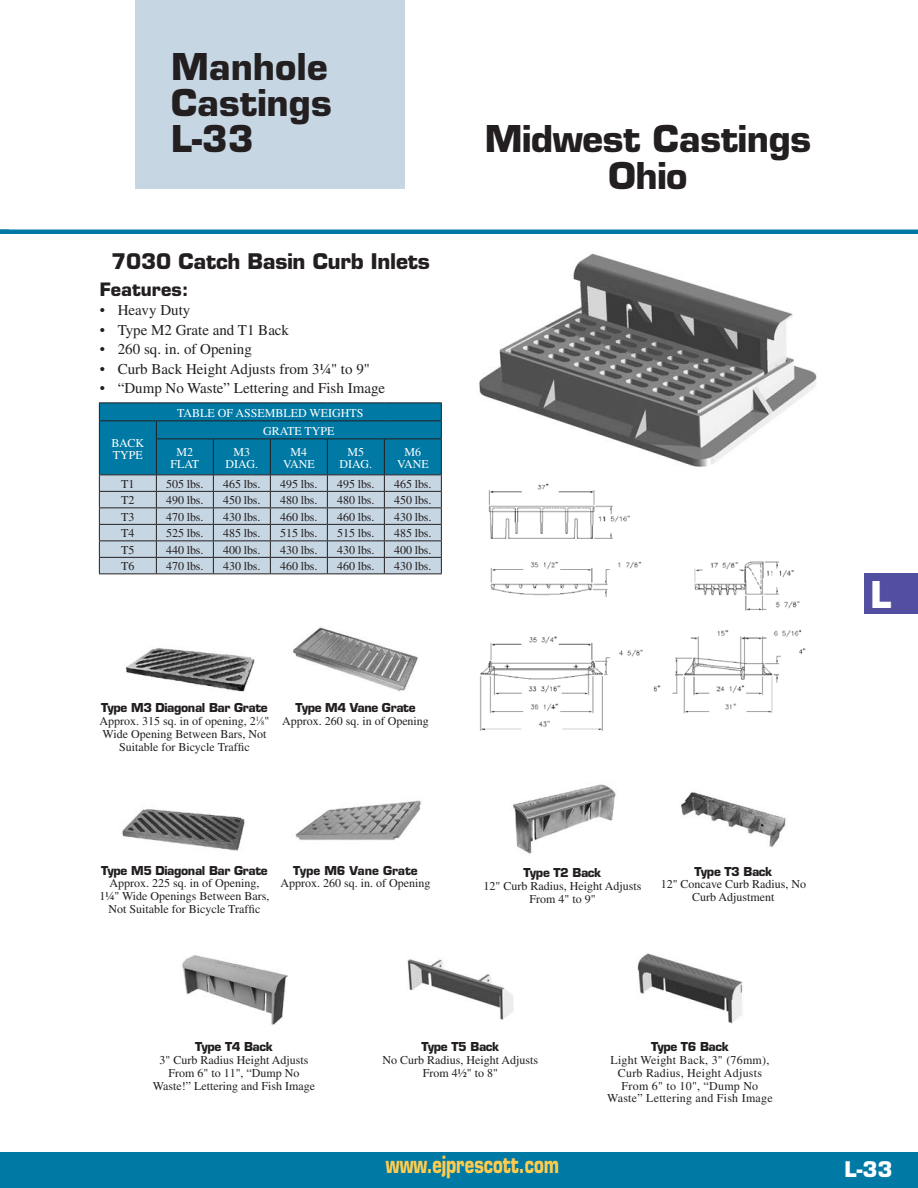
<style>
.page{position:relative;width:918px;height:1188px;background:#fff}
.page>*{position:absolute;margin:0;border:0;box-sizing:border-box;transform-origin:0 0}
.t1{font:700 36px/36px "Eurostile";letter-spacing:-.01em;color:#231f20;text-align:center}
.t2{font:700 36px "Eurostile";color:#fff}
.t3{font:700 23.1px "Eurostile";color:#ffcc4e;scale:.71 1}
.t4{font:700 21px "Eurostile";letter-spacing:-.01em;color:#231f20}
.t5{font:700 21px "Eurostile";color:#fff}
.t6{font:700 18px "Eurostile";color:#231f20}
.t7{font:15px "Times";color:#231f20}
.t8{font:12px/12.8px "Times";color:#231f20;text-align:center}
.t9{font:700 12px "Eurostile";letter-spacing:-.03em;color:#231f20}
.t10{font:12px/12.8px "Times";letter-spacing:.02em;color:#231f20;text-align:center}
.t11{font:12px/12px "Times";color:#fff;text-align:center}
.t12{font:700 12px "Eurostile";letter-spacing:-.01em;color:#231f20}
.s1{font-size:6.6px}
</style>
<div class="page">
<div style="left:864px;top:574px;width:54px;height:40px;background:#524fa1"></div>
<div style="left:0;top:1152px;width:918px;height:36px;background:#0079a4"></div>
<img style="left:293px;top:627px;width:126px;height:64px">
<img style="left:125px;top:648px;width:130px;height:44px">
<img style="left:122px;top:809px;width:123px;height:42px">
<img style="left:295px;top:800px;width:126px;height:41px">
<img style="left:513px;top:784px;width:103px;height:70px">
<img style="left:182px;top:955px;width:106px;height:70px">
<img style="left:681px;top:792px;width:105px;height:55px">
<img style="left:407px;top:959px;width:106px;height:61px">
<img style="left:637px;top:953px;width:106px;height:71px">
<hr style="left:99px;top:402px;width:57px;height:1px;background:#231f20">
<hr style="left:156px;top:402px;width:57px;height:1px;background:#231f20">
<hr style="left:213px;top:402px;width:57px;height:1px;background:#231f20">
<hr style="left:270px;top:402px;width:57px;height:1px;background:#231f20">
<hr style="left:327px;top:402px;width:57px;height:1px;background:#231f20">
<hr style="left:384px;top:402px;width:58px;height:1px;background:#231f20">
<svg style="left:99px;top:403px;width:343px;height:170px;background:#6ca4bc"></svg>
<hr style="left:99px;top:573px;width:57px;height:1px;background:#231f20">
<hr style="left:156px;top:573px;width:57px;height:1px;background:#231f20">
<hr style="left:213px;top:573px;width:57px;height:1px;background:#231f20">
<hr style="left:270px;top:573px;width:57px;height:1px;background:#231f20">
<hr style="left:327px;top:573px;width:57px;height:1px;background:#231f20">
<hr style="left:384px;top:573px;width:58px;height:1px;background:#231f20">
<img style="left:479px;top:253px;width:338px;height:214px">
<img style="left:480px;top:483px;width:326px;height:248px">
<div style="left:135px;top:0;width:270px;height:189px;background:#c7d6e3"></div>
<hr style="left:0;top:230px;width:918px;height:4px;background:#0079a4">
<h1 class="t1" style="left:171px;top:48px;width:162px;text-align:justify">Manhole Castings L-33</h1>
<h3 class="t4" style="left:111px;top:248px;width:320px">7030 Catch Basin Curb Inlets</h3>
<h3 class="t6" style="left:100px;top:278px;width:90px">Features:</h3>
<p class="t7" style="left:100px;top:302px;width:92px">• Heavy Duty</p>
<p class="t7" style="left:100px;top:322px;width:191px">• Type M2 Grate and T1 Back</p>
<p class="t7" style="left:100px;top:341px;width:154px">• 260 sq. in. of Opening</p>
<p class="t7" style="left:100px;top:361px;width:272px">• Curb Back Height Adjusts from 3¼" to 9"</p>
<p class="t7" style="left:100px;top:380px;width:287px">• “Dump No Waste” Lettering and Fish Image</p>
<p class="t11" style="left:177px;top:406px;width:9px">table</p>
<p class="t11" style="left:218px;top:406px;width:27px">of assembled</p>
<p class="t11" style="left:309px;top:406px;width:9px">weights</p>
<p class="t11" style="left:112px;top:436px;width:26px;text-align:left">back type</p>
<p class="t11" style="left:263px;top:424px;width:9px">grate</p>
<p class="t11" style="left:305px;top:424px;width:24px">type</p>
<p class="t11" style="left:171px;top:445px;width:24px;text-align:left;text-indent:6px">M2 flat</p>
<p class="t11" style="left:226px;top:445px;width:34px">m3<br>DIAG.</p>
<p class="t11" style="left:283px;top:445px;width:33px">m4<br>VAnE</p>
<p class="t11" style="left:340px;top:445px;width:34px">m5<br>DIAG.</p>
<p class="t11" style="left:397px;top:445px;width:33px">m6<br>VANE</p>
<p class="t8" style="left:121px;top:477px;width:15px">T1</p>
<p class="t8" style="left:166px;top:477px;width:39px">505 lbs.</p>
<p class="t8" style="left:223px;top:477px;width:39px">465 lbs.</p>
<p class="t8" style="left:280px;top:477px;width:39px">495 lbs.</p>
<p class="t8" style="left:337px;top:477px;width:39px">495 lbs.</p>
<p class="t8" style="left:394px;top:477px;width:39px">465 lbs.</p>
<p class="t8" style="left:121px;top:494px;width:15px">T2</p>
<p class="t8" style="left:166px;top:494px;width:39px">490 lbs.</p>
<p class="t8" style="left:223px;top:494px;width:39px">450 lbs.</p>
<p class="t8" style="left:280px;top:494px;width:39px">480 lbs.</p>
<p class="t8" style="left:337px;top:494px;width:39px">480 lbs.</p>
<p class="t8" style="left:394px;top:494px;width:39px">450 lbs.</p>
<p class="t8" style="left:121px;top:510px;width:15px">T3</p>
<p class="t8" style="left:166px;top:510px;width:39px">470 lbs.</p>
<p class="t8" style="left:223px;top:510px;width:39px">430 lbs.</p>
<p class="t8" style="left:280px;top:510px;width:39px">460 lbs.</p>
<p class="t8" style="left:337px;top:510px;width:39px">460 lbs.</p>
<p class="t8" style="left:394px;top:510px;width:39px">430 lbs.</p>
<p class="t8" style="left:121px;top:527px;width:15px">T4</p>
<p class="t8" style="left:166px;top:527px;width:39px">525 lbs.</p>
<p class="t8" style="left:223px;top:527px;width:39px">485 lbs.</p>
<p class="t8" style="left:280px;top:527px;width:39px">515 lbs.</p>
<p class="t8" style="left:337px;top:527px;width:39px">515 lbs.</p>
<p class="t8" style="left:394px;top:527px;width:39px">485 lbs.</p>
<p class="t8" style="left:121px;top:543px;width:15px">T5</p>
<p class="t8" style="left:166px;top:543px;width:39px">440 lbs.</p>
<p class="t8" style="left:223px;top:543px;width:39px">400 lbs.</p>
<p class="t8" style="left:280px;top:543px;width:39px">430 lbs.</p>
<p class="t8" style="left:337px;top:543px;width:39px">430 lbs.</p>
<p class="t8" style="left:394px;top:543px;width:39px">400 lbs.</p>
<p class="t8" style="left:121px;top:560px;width:15px">T6</p>
<p class="t8" style="left:166px;top:560px;width:39px">470 lbs.</p>
<p class="t8" style="left:223px;top:560px;width:39px">430 lbs.</p>
<p class="t8" style="left:280px;top:560px;width:39px">460 lbs.</p>
<p class="t8" style="left:337px;top:560px;width:39px">460 lbs.</p>
<p class="t8" style="left:394px;top:560px;width:39px">430 lbs.</p>
<p class="t9" style="left:101px;top:701px;width:168px">Type M3 Diagonal Bar Grate</p>
<p class="t8" style="left:100px;top:715px;width:171px">Approx. 315 sq. in of opening, 2<sup>1</sup>⁄<span class="s1">8</span>"<br>Wide Opening Between Bars, Not<br>Suitable for Bicycle Traffic</p>
<p class="t9" style="left:295px;top:701px;width:122px">Type M4 Vane Grate</p>
<p class="t8" style="left:282px;top:715px;width:148px">Approx. 260 sq. in of Opening</p>
<p class="t9" style="left:101px;top:863px;width:168px">Type M5 Diagonal Bar Grate</p>
<p class="t8" style="left:99px;top:877px;width:172px">Approx. 225 sq. in of Opening,<br>1¼" Wide Openings Between Bars,<br>Not Suitable for Bicycle Traffic</p>
<p class="t12" style="left:293px;top:863px;width:126px">Type M6 Vane Grate</p>
<p class="t8" style="left:281px;top:877px;width:151px">Approx. 260 sq. in. of Opening</p>
<h1 class="t1" style="left:485px;top:119px;width:328px;line-height:37.5px">Midwest Castings<br>Ohio</h1>
<p class="t9" style="left:524px;top:866px;width:79px">Type T2 Back</p>
<p class="t8" style="left:484px;top:880px;width:159px">12" Curb Radius, Height Adjusts<br>From 4" to 9"</p>
<p class="t9" style="left:695px;top:864px;width:79px">Type T3 Back</p>
<p class="t8" style="left:661px;top:878px;width:147px">12" Concave Curb Radius, No<br>Curb Adjustment</p>
<h1 class="t2" style="left:871px;top:572px;width:23px">L</h1>
<p class="t9" style="left:195px;top:1040px;width:79px">Type T4 Back</p>
<p class="t8" style="left:153px;top:1054px;width:164px">3" Curb Radius Height Adjusts<br>From 6" to 11", “Dump No<br>Waste!” Lettering and Fish Image</p>
<p class="t9" style="left:422px;top:1040px;width:79px">Type T5 Back</p>
<p class="t8" style="left:383px;top:1054px;width:157px">No Curb Radius, Height Adjusts<br>From 4½" to 8"</p>
<h2 class="t3" style="left:386px;top:1150px;width:246px">www.ejprescott.com</h2>
<p class="t9" style="left:651px;top:1040px;width:79px">Type T6 Back</p>
<p class="t10" style="left:607px;top:1054px;width:167px">Light Weight Back, 3" (76mm),<br>Curb Radius, Height Adjusts<br>From 6" to 10", “Dump No<br>Waste” Lettering and Fish Image</p>
<h3 class="t5" style="left:844px;top:1156px;width:50px">L-33</h3>
</div>
